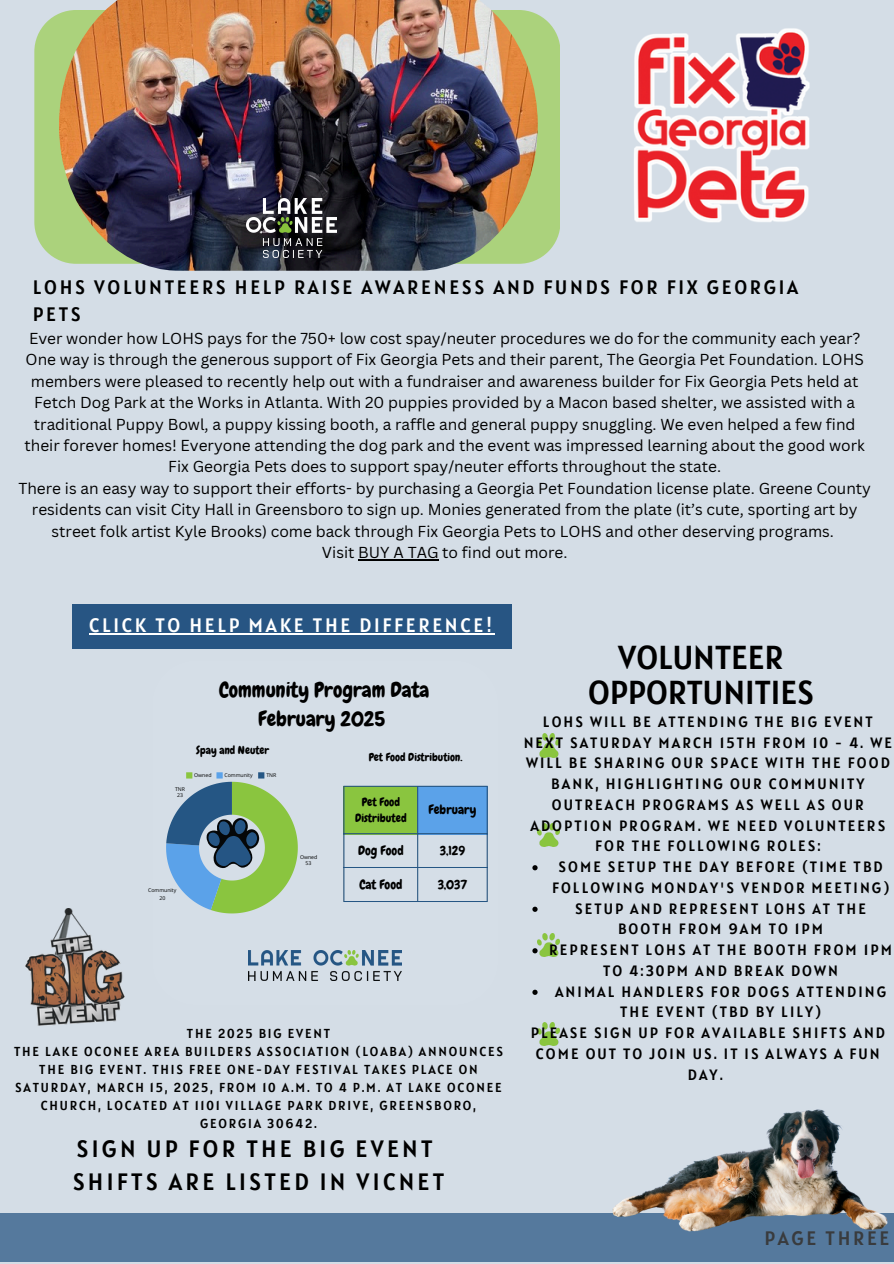
<style>
.page{position:relative;width:894px;height:1264px;background:#fff}
.page>*{position:absolute;margin:0;border:0;box-sizing:border-box;transform-origin:0 0}
.t1{font:33px/34.8px "Alatsi";color:#000;text-align:center}
.t2{font:23.55px/32.7px "Alatsi";letter-spacing:.14em;color:#000}
.t3{font:20.85px/29.1px "Chewy";color:#000;text-align:center}
.t4{font:19.35px/27px "Alatsi";letter-spacing:.14em;color:#000}
.t5{font:19.35px "Alatsi";letter-spacing:.14em;color:#fff}
.t6{font:15.45px/21.3px "Canva Sans";color:#000;text-align:center}
.t7{font:14.85px/20.7px "Alatsi";letter-spacing:.14em;color:#000;text-align:center}
.t8{font:12.9px/18px "Alatsi";letter-spacing:.14em;color:#000;text-align:center}
.t9{font:12.9px "Chewy";color:#000}
.t10{font:11.55px/16px "Chewy";color:#000;text-align:center}
.t11{font:11.1px "Chewy";color:#000}
.t12{font:5.25px/6.3px "Open Sans";color:#000;text-align:center}
</style>
<div class="page">
<div style="left:0;top:0;width:893px;height:1263px;background:#d4dde6"></div>
<div style="left:72px;top:604px;width:439px;height:44px;background:#275583"></div>
<svg style="left:34px;top:13px;width:526px;height:247px;fill:#abd27c"></svg>
<img style="left:59px;top:0;width:478px;height:271px">
<img style="left:247px;top:199px;width:90px;height:58px">
<img style="left:537px;top:734px;width:22px;height:23px">
<img style="left:537px;top:823px;width:22px;height:23px">
<img style="left:537px;top:933px;width:22px;height:23px">
<img style="left:537px;top:1022px;width:22px;height:23px">
<div style="left:0;top:1213px;width:893px;height:48px;background:#55799d"></div>
<img style="left:612px;top:1109px;width:276px;height:123px">
<img style="left:634px;top:28px;width:176px;height:195px">
<img style="left:26px;top:908px;width:99px;height:117px">
<hr style="left:89px;top:633px;width:405px;height:1px;background:#fff">
<hr style="left:358px;top:559px;width:80px;height:1px;background:#000">
<svg style="left:532px;top:865px;width:5px;height:5px"></svg>
<svg style="left:532px;top:906px;width:5px;height:5px"></svg>
<svg style="left:532px;top:948px;width:5px;height:5px"></svg>
<svg style="left:532px;top:989px;width:5px;height:5px"></svg>
<svg style="left:225px;top:785px;width:263px;height:196px"></svg>
<svg style="left:166px;top:772px;width:132px;height:141px"></svg>
<img style="left:248px;top:950px;width:153px;height:30px">
<div style="left:343px;top:786px;width:75px;height:48px;background:#8ac53f"></div>
<div style="left:417px;top:786px;width:70px;height:48px;background:#5ba2e9"></div>
<hr style="left:343px;top:786px;width:1px;height:115px;background:#255684">
<hr style="left:417px;top:786px;width:1px;height:115px;background:#255684">
<hr style="left:486px;top:786px;width:1px;height:115px;background:#255684">
<hr style="left:343px;top:785px;width:144px;height:1px;background:#255684">
<hr style="left:343px;top:833px;width:144px;height:1px;background:#255684">
<hr style="left:343px;top:867px;width:144px;height:1px;background:#255684">
<hr style="left:343px;top:901px;width:144px;height:1px;background:#255684">
<h3 class="t4" style="left:33px;top:274px;width:766px">LOHS VOLUNTEERS HELP RAISE AWARENESS AND FUNDS FOR FIX GEORGIA<br>PETS</h3>
<h6 class="t6" style="left:18px;top:327px;width:853px">Ever wonder how LOHS pays for the 750+ low cost spay/neuter procedures we do for the community each year?<br>One way is through the generous support of Fix Georgia Pets and their parent, The Georgia Pet Foundation. LOHS members were pleased to recently help out with a fundraiser and awareness builder for Fix Georgia Pets held at Fetch Dog Park at the Works in Atlanta. With 20 puppies provided by a Macon based shelter, we assisted with a traditional Puppy Bowl, a puppy kissing booth, a raffle and general puppy snuggling. We even helped a few find their forever homes! Everyone attending the dog park and the event was impressed learning about the good work Fix Georgia Pets does to support spay/neuter efforts throughout the state.<br>There is an easy way to support their efforts- by purchasing a Georgia Pet Foundation license plate. Greene County residents can visit City Hall in Greensboro to sign up. Monies generated from the plate (it’s cute, sporting art by street folk artist Kyle Brooks) come back through Fix Georgia Pets to LOHS and other deserving programs.<br>Visit BUY A TAG to find out more.</h6>
<p class="t5" style="left:89px;top:613px;width:404px">CLICK TO HELP MAKE THE DIFFERENCE!</p>
<p class="t12" style="left:175px;top:786px;width:11px">TNR<br>23</p>
<p class="t12" style="left:148px;top:886px;width:30px;line-height:7.6px">Community<br>20</p>
<p class="t3" style="left:219px;top:675px;width:212px">Community Program Data<br>February 2025</p>
<p class="t11" style="left:196px;top:743px;width:75px">Spay and Neuter</p>
<p class="t10" style="left:355px;top:793px;width:53px">Pet Food<br>Distributed</p>
<h5 class="t9" style="left:428px;top:801px;width:49px">February</h5>
<p class="t9" style="left:358px;top:842px;width:47px">Dog Food</p>
<p class="t9" style="left:439px;top:842px;width:27px">3,129</p>
<p class="t9" style="left:359px;top:876px;width:45px">Cat Food</p>
<p class="t9" style="left:437px;top:876px;width:31px">3,037</p>
<h5 class="t11" style="left:368px;top:750px;width:95px">Pet Food Distribution.</h5>
<p class="t12" style="left:194px;top:771px;width:19px">Owned</p>
<p class="t12" style="left:224px;top:771px;width:30px">Community</p>
<p class="t12" style="left:266px;top:771px;width:11px">TNR</p>
<p class="t12" style="left:300px;top:854px;width:19px">Owned<br>53</p>
<p class="t8" style="left:187px;top:1024px;width:145px">THE 2025 BIG EVENT</p>
<p class="t8" style="left:14px;top:1042px;width:490px">THE LAKE OCONEE AREA BUILDERS ASSOCIATION (LOABA) ANNOUNCES THE BIG EVENT. THIS FREE ONE-DAY FESTIVAL TAKES PLACE ON SATURDAY, MARCH 15, 2025, FROM 10 A.M. TO 4 P.M. AT LAKE OCONEE CHURCH, LOCATED AT 1101 VILLAGE PARK DRIVE, GREENSBORO, GEORGIA 30642.</p>
<p class="t2" style="left:73px;top:1132px;width:373px">SIGN UP FOR THE BIG EVENT<br>SHIFTS ARE LISTED IN VICNET</p>
<p class="t1" style="left:588px;top:639px;width:227px">VOLUNTEER<br>OPPORTUNITIES</p>
<h3 class="t7" style="left:523px;top:711px;width:370px">LOHS WILL BE ATTENDING THE BIG EVENT NEXT SATURDAY MARCH 15TH FROM 10 - 4. WE WILL BE SHARING OUR SPACE WITH THE FOOD BANK, HIGHLIGHTING OUR COMMUNITY OUTREACH PROGRAMS AS WELL AS OUR ADOPTION PROGRAM. WE NEED VOLUNTEERS FOR THE FOLLOWING ROLES:</h3>
<h1 class="t7" style="left:552px;top:856px;width:338px">SOME SETUP THE DAY BEFORE (TIME TBD<br>FOLLOWING MONDAY'S VENDOR MEETING)</h1>
<h4 class="t7" style="left:575px;top:897px;width:292px">SETUP AND REPRESENT LOHS AT THE<br>BOOTH FROM 9AM TO 1PM</h4>
<p class="t7" style="left:549px;top:939px;width:344px">REPRESENT LOHS AT THE BOOTH FROM 1PM<br>TO 4:30PM AND BREAK DOWN</p>
<p class="t7" style="left:555px;top:980px;width:332px">ANIMAL HANDLERS FOR DOGS ATTENDING<br>THE EVENT (TBD BY LILY)</p>
<p class="t7" style="left:530px;top:1022px;width:355px">PLEASE SIGN UP FOR AVAILABLE SHIFTS AND<br>COME OUT TO JOIN US. IT IS ALWAYS A FUN<br>DAY.</p>
<p class="t4" style="left:764px;top:1224px;width:126px">PAGE THREE</p>
</div>
